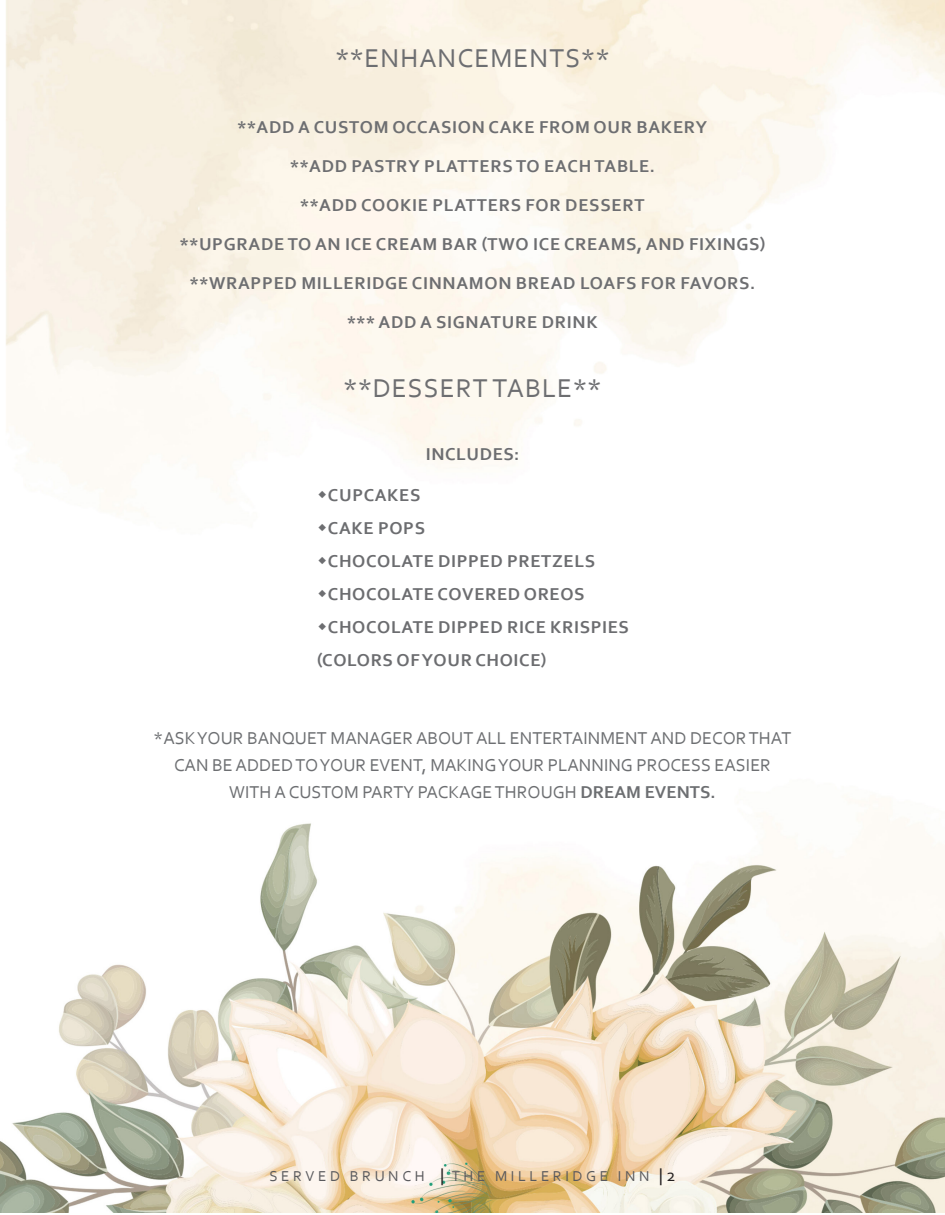
<style>
.page{position:relative;width:945px;height:1215px;background:#fff}
.page>*{position:absolute;margin:0;border:0;box-sizing:border-box;transform-origin:0 0}
.t1{font:27px "Corbel";letter-spacing:.04em;color:#6d6e71}
.t2{font:700 18px "Corbel";letter-spacing:.04em;color:#6d6e71}
.t3{font:18px/27px "Corbel";color:#6d6f72;text-align:center}
.t4{font:700 18px "Corbel";letter-spacing:.035em;color:#6c6d70}
.t5{font:15px "Corbel";letter-spacing:.24em;color:#5a5a5d}
.s1{font-weight:700}
.s2{font-size:18px;color:#231f20}
</style>
<div class="page">
<img style="left:0;top:0;width:945px;height:1212px">
<svg style="left:319px;top:490px;width:7px;height:8px"></svg>
<svg style="left:47px;top:534px;width:18px;height:1px"></svg>
<svg style="left:101px;top:534px;width:18px;height:1px"></svg>
<svg style="left:155px;top:534px;width:18px;height:1px"></svg>
<svg style="left:209px;top:534px;width:18px;height:1px"></svg>
<svg style="left:263px;top:534px;width:18px;height:1px"></svg>
<svg style="left:319px;top:523px;width:7px;height:8px"></svg>
<svg style="left:47px;top:567px;width:18px;height:1px"></svg>
<svg style="left:101px;top:567px;width:18px;height:1px"></svg>
<svg style="left:155px;top:567px;width:18px;height:1px"></svg>
<svg style="left:209px;top:567px;width:18px;height:1px"></svg>
<svg style="left:263px;top:567px;width:18px;height:1px"></svg>
<svg style="left:319px;top:556px;width:7px;height:8px"></svg>
<svg style="left:47px;top:600px;width:18px;height:1px"></svg>
<svg style="left:101px;top:600px;width:18px;height:1px"></svg>
<svg style="left:155px;top:600px;width:18px;height:1px"></svg>
<svg style="left:209px;top:600px;width:18px;height:1px"></svg>
<svg style="left:263px;top:600px;width:18px;height:1px"></svg>
<svg style="left:319px;top:589px;width:7px;height:8px"></svg>
<svg style="left:47px;top:633px;width:18px;height:1px"></svg>
<svg style="left:101px;top:633px;width:18px;height:1px"></svg>
<svg style="left:155px;top:633px;width:18px;height:1px"></svg>
<svg style="left:209px;top:633px;width:18px;height:1px"></svg>
<svg style="left:263px;top:633px;width:18px;height:1px"></svg>
<svg style="left:319px;top:622px;width:7px;height:8px"></svg>
<p class="t1" style="left:335px;top:42px;width:276px">**ENHANCEMENTS**</p>
<p class="t2" style="left:237px;top:116px;width:472px">**ADD A CUSTOM OCCASION CAKE FROM OUR BAKERY</p>
<p class="t2" style="left:290px;top:155px;width:367px">**ADD PASTRY PLATTERS TO EACH TABLE.</p>
<p class="t2" style="left:300px;top:194px;width:346px">**ADD COOKIE PLATTERS FOR DESSERT</p>
<p class="t2" style="left:180px;top:233px;width:587px">**UPGRADE TO AN ICE CREAM BAR (TWO ICE CREAMS, AND FIXINGS)</p>
<p class="t2" style="left:190px;top:272px;width:567px">**WRAPPED MILLERIDGE CINNAMON BREAD LOAFS FOR FAVORS.</p>
<p class="t2" style="left:347px;top:311px;width:253px">*** ADD A SIGNATURE DRINK</p>
<p class="t1" style="left:343px;top:372px;width:260px">**DESSERT TABLE**</p>
<p class="t4" style="left:426px;top:443px;width:95px">INCLUDES:</p>
<p class="t4" style="left:328px;top:484px;width:94px">CUPCAKES</p>
<p class="t4" style="left:328px;top:517px;width:99px">CAKE POPS</p>
<p class="t4" style="left:328px;top:550px;width:269px">CHOCOLATE DIPPED PRETZELS</p>
<p class="t4" style="left:328px;top:583px;width:258px">CHOCOLATE COVERED OREOS</p>
<p class="t4" style="left:328px;top:616px;width:302px">CHOCOLATE DIPPED RICE KRISPIES</p>
<p class="t4" style="left:317px;top:649px;width:231px">(COLORS OF YOUR CHOICE)</p>
<p class="t3" style="left:154px;top:724px;width:639px">*ASK YOUR BANQUET MANAGER ABOUT ALL ENTERTAINMENT AND DECOR THAT<br>CAN BE ADDED TO YOUR EVENT, MAKING YOUR PLANNING PROCESS EASIER<br>WITH A CUSTOM PARTY PACKAGE THROUGH <span class="s1">DREAM EVENTS.</span></p>
<p class="t5" style="left:269px;top:1167px;width:408px">SERVED BRUNCH <span class="s2">|</span> THE MILLERIDGE INN <span class="s2">| 2</span></p>
</div>
